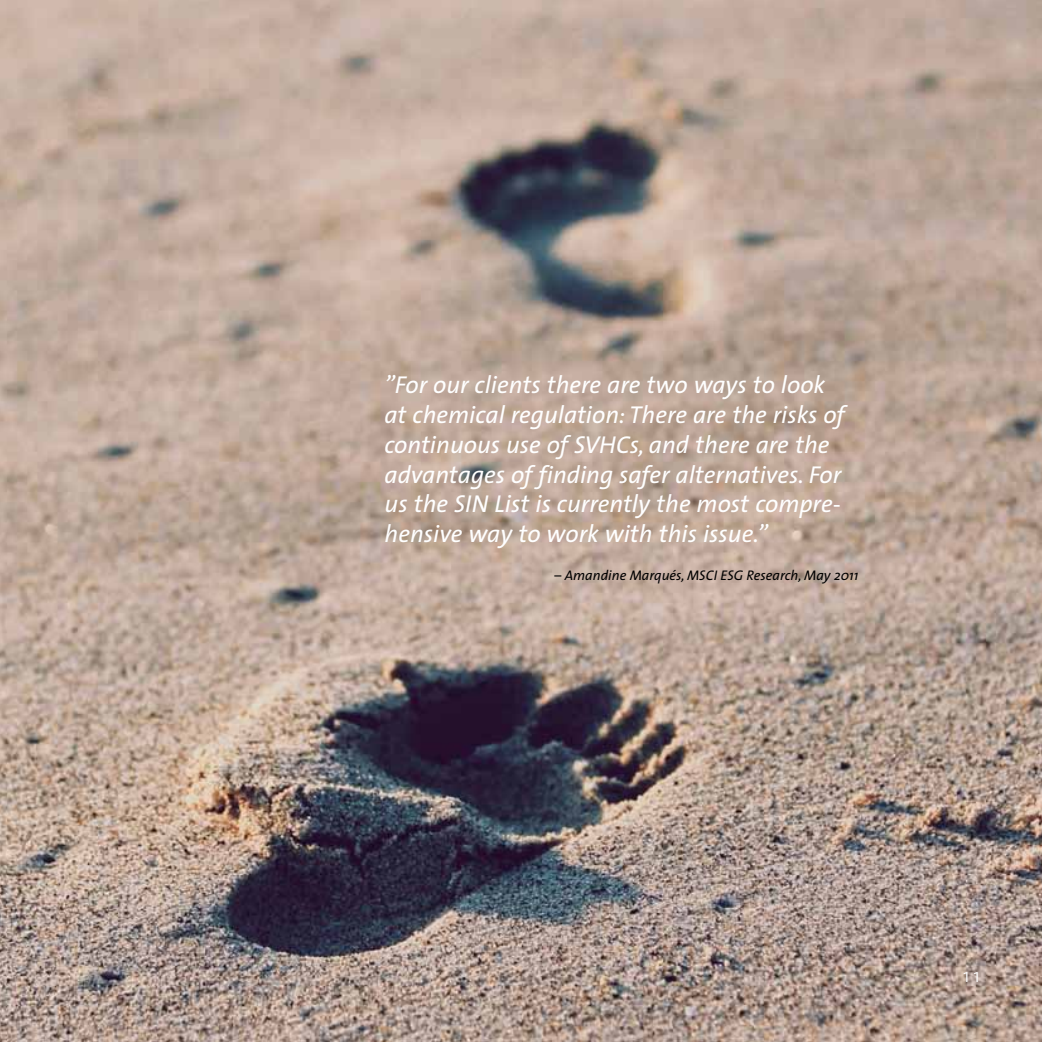
<style>
.page{position:relative;width:1042px;height:1042px;background:#fff}
.page>*{position:absolute;margin:0;border:0;box-sizing:border-box;transform-origin:0 0}
.t1{font:italic 24.5px/29.8px "The Sans";color:#fff}
.t2{font:300 19.25px "The Sans";color:#fff}
.t3{font:italic 14px "The Sans";color:#000}
</style>
<div class="page">
<img style="left:0;top:0;width:1042px;height:1042px">
<p class="t1" style="left:384px;top:370px;width:462px">”For our clients there are two ways to look at chemical regulation: There are the risks of continuous use of SVHCs, and there are the advantages of finding safer alternatives. For us the SIN List is currently the most compre&shy;hensive way to work with this issue.”</p>
<p class="t3" style="left:554px;top:563px;width:305px">– Amandine Marqués, MSCI ESG Research, May 2011</p>
<p class="t2" style="left:963px;top:959px;width:18px">11</p>
</div>
